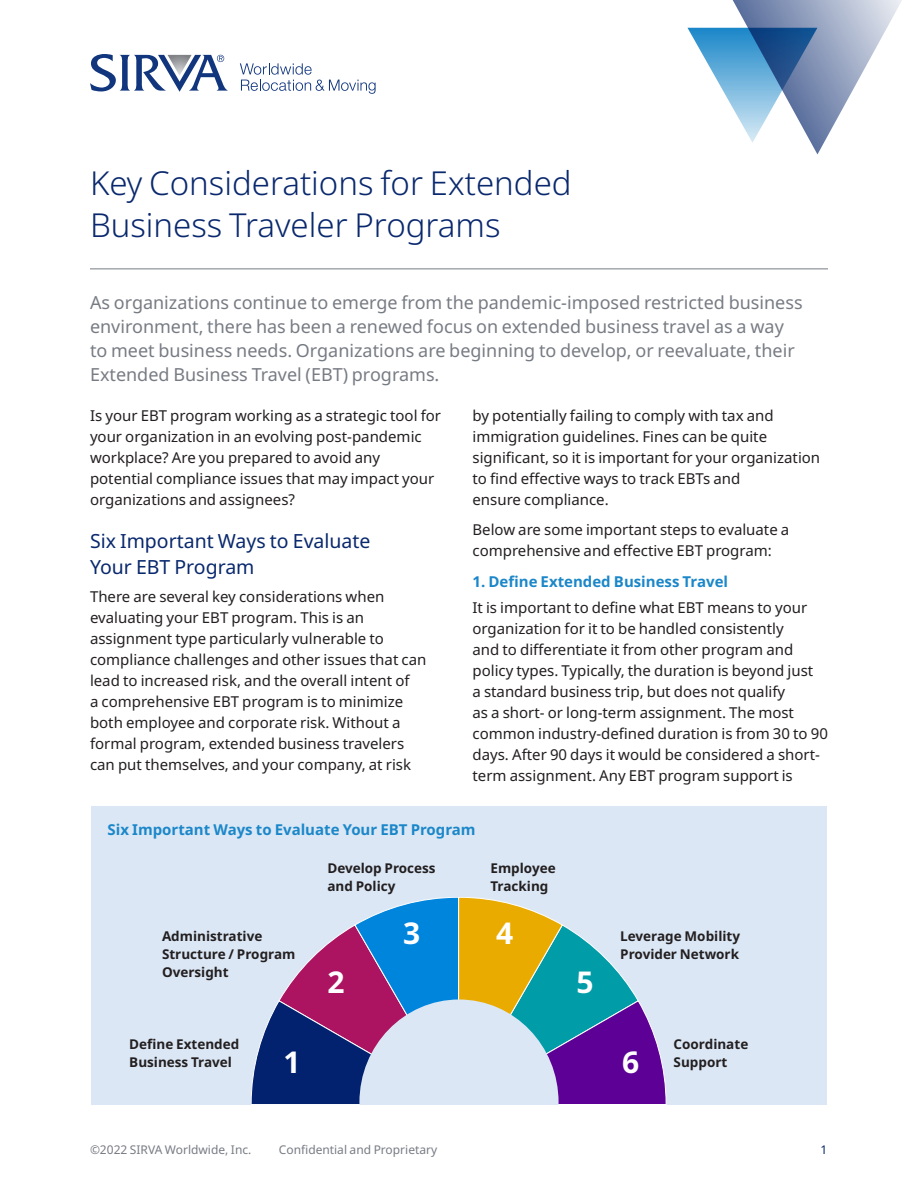
<style>
.page{position:relative;width:918px;height:1188px;background:#fff}
.page>*{position:absolute;margin:0;border:0;box-sizing:border-box;transform-origin:0 0}
.t1{font:300 33px/42px "Noto Sans";color:#09286d}
.list{font:700 30px "Noto Sans";color:#fff}
.head{font:19.5px/25.5px "Noto Sans";color:#09286d}
.body{font:18px/24px "Noto Sans";color:#777b83}
.body-2{font:15px/21px "Noto Sans";color:#231f20}
.body_last{font:15px/21px "Noto Sans";color:#231f20}
.subhead{font:700 15px "Noto Sans";color:#1b87c9}
.list-2{font:700 13.5px/18px "Noto Sans";color:#231f20}
.t2{font:12px "Noto Sans";color:#777b83}
.t3{font:12px "Noto Sans";color:#09286d}
</style>
<div class="page">
<svg style="left:240px;top:63px;width:136px;height:31px"></svg>
<svg style="left:90px;top:54px;width:138px;height:38px"></svg>
<hr style="left:90px;top:268px;width:738px;height:1px;background:#777b83">
<svg style="left:687px;top:0;width:215px;height:154px"></svg>
<div style="left:91px;top:806px;width:735px;height:299px;background:#dbe7f5"></div>
<hr style="left:251px;top:1105px;width:415px;height:1px;background:#e6e7e9">
<svg style="left:251px;top:897px;width:415px;height:208px"></svg>
<p class="t1" style="left:90px;top:163px;width:483px">Key Considerations for Extended<br>Business Traveler Programs</p>
<p class="body" style="left:90px;top:291px;width:714px">As organizations continue to emerge from the pandemic-imposed restricted business environment, there has been a renewed focus on extended business travel as a way to meet business needs. Organizations are beginning to develop, or reevaluate, their Extended Business Travel (EBT) programs.</p>
<p class="body_last" style="left:90px;top:405px;width:353px">Is your EBT program working as a strategic tool for your organization in an evolving post-pandemic workplace? Are you prepared to avoid any potential compliance issues that may impact your organizations and assignees?</p>
<p class="head" style="left:90px;top:529px;width:282px">Six Important Ways to Evaluate<br>Your EBT Program</p>
<p class="body-2" style="left:90px;top:587px;width:338px">There are several key considerations when evaluating your EBT program. This is an assignment type particularly vulnerable to compliance challenges and other issues that can lead to increased risk, and the overall intent of<br>a comprehensive EBT program is to minimize both employee and corporate risk. Without a formal program, extended business travelers can put themselves, and your company, at risk</p>
<p class="body-2" style="left:472px;top:405px;width:349px">by potentially failing to comply with tax and immigration guidelines. Fines can be quite significant, so it is important for your organization to find effective ways to track EBTs and<br>ensure compliance.</p>
<p class="body-2" style="left:472px;top:520px;width:318px">Below are some important steps to evaluate a comprehensive and effective EBT program:</p>
<p class="subhead" style="left:472px;top:571px;width:257px">1. Define Extended Business Travel</p>
<p class="body-2" style="left:472px;top:597px;width:357px">It is important to define what EBT means to your organization for it to be handled consistently<br>and to differentiate it from other program and policy types. Typically, the duration is beyond just<br>a standard business trip, but does not qualify<br>as a short- or long-term assignment. The most common industry-defined duration is from 30 to 90 days. After 90 days it would be considered a short&shy;term assignment. Any EBT program support is</p>
<p class="subhead" style="left:108px;top:819px;width:370px">Six Important Ways to Evaluate Your EBT Program</p>
<p class="list-2" style="left:327px;top:860px;width:110px">Develop Process and Policy</p>
<p class="list-2" style="left:490px;top:860px;width:67px">Employee<br>Tracking</p>
<p class="list-2" style="left:162px;top:928px;width:135px">Administrative<br>Structure / Program<br>Oversight</p>
<p class="list" style="left:327px;top:961px;width:19px">2</p>
<p class="list" style="left:403px;top:912px;width:19px">3</p>
<p class="list" style="left:496px;top:912px;width:19px">4</p>
<p class="list" style="left:577px;top:961px;width:19px">5</p>
<p class="list-2" style="left:620px;top:928px;width:121px">Leverage Mobility<br>Provider Network</p>
<p class="list-2" style="left:129px;top:1036px;width:112px">Define Extended<br>Business Travel</p>
<p class="list" style="left:284px;top:1041px;width:19px">1</p>
<p class="list" style="left:622px;top:1041px;width:19px">6</p>
<p class="list-2" style="left:674px;top:1036px;width:76px">Coordinate<br>Support</p>
<p class="t2" style="left:90px;top:1141px;width:163px">©2022 SIRVA Worldwide, Inc.</p>
<p class="t2" style="left:279px;top:1141px;width:160px">Confidential and Proprietary</p>
<p class="t3" style="left:820px;top:1141px;width:8px">1</p>
</div>
